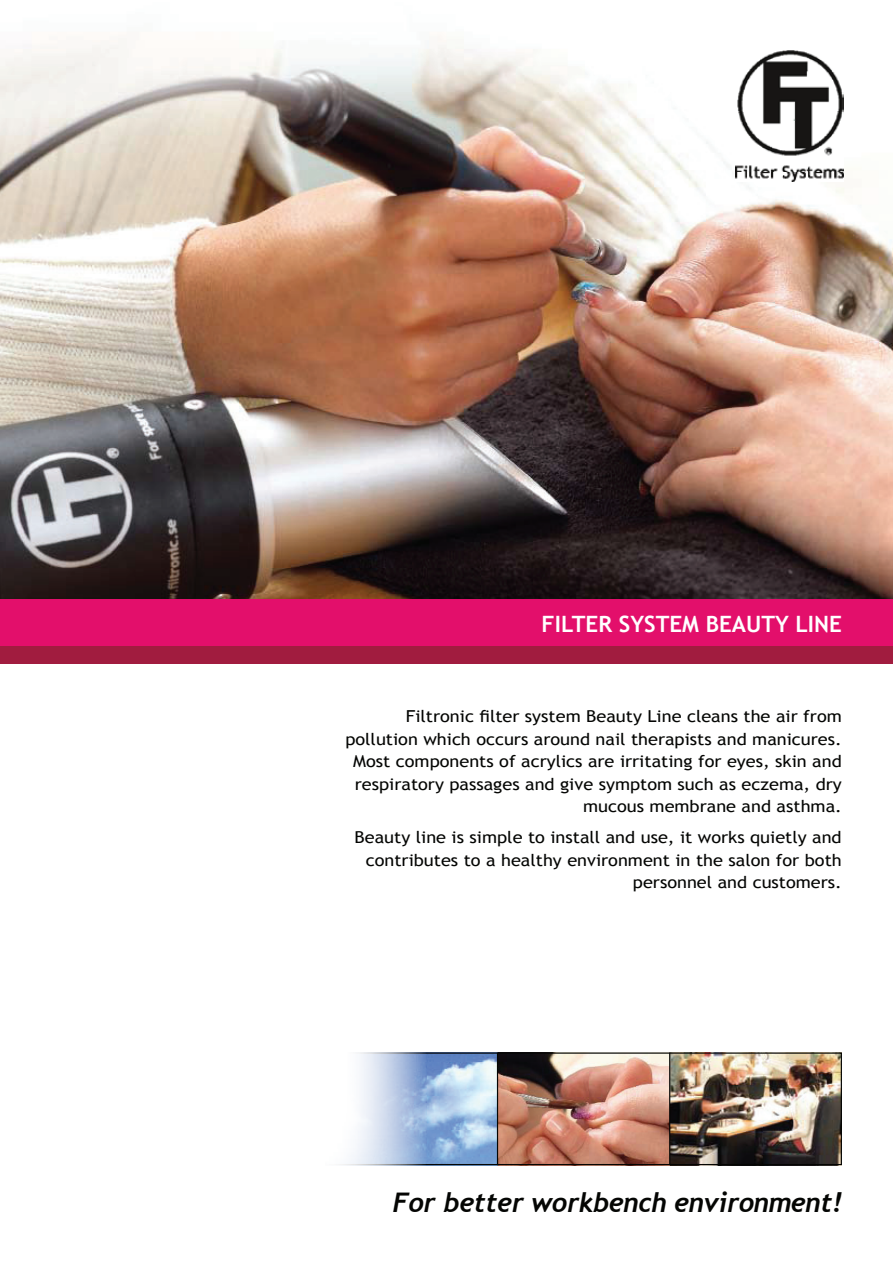
<style>
.page{position:relative;width:893px;height:1263px;background:#fff}
.page>*{position:absolute;margin:0;border:0;box-sizing:border-box;transform-origin:0 0}
.t1{font:italic 700 27px "Trebuchet";letter-spacing:-.01em;color:#040503}
.t2{font:700 22.5px "Trebuchet MS";color:#fff}
.t3{font:16.5px/22.5px "Trebuchet MS";color:#040503;text-align:right;scale:1.1 1}
</style>
<div class="page">
<img style="left:0;top:36px;width:893px;height:564px">
<img style="left:735px;top:50px;width:108px;height:132px">
<div style="left:0;top:600px;width:893px;height:46px;background:#e30f6b"></div>
<div style="left:0;top:646px;width:893px;height:17px;background:#a11c3f"></div>
<img style="left:426px;top:1054px;width:414px;height:109px">
<div style="left:325px;top:1052px;width:517px;height:113px;border:1px solid #040503"></div>
<div style="left:188px;top:899px;width:238px;height:350px;background:#fff"></div>
<hr style="left:669px;top:1052px;width:1px;height:113px;background:#040503">
<hr style="left:497px;top:1052px;width:1px;height:113px;background:#040503">
<h2 class="t2" style="left:542px;top:610px;width:302px">FILTER SYSTEM BEAUTY LINE</h2>
<p class="t3" style="left:345px;top:705px;width:453px">Filtronic filter system Beauty Line cleans the air from pollution which occurs around nail therapists and manicures.<br>Most components of acrylics are irritating for eyes, skin and respiratory passages and give symptom such as eczema, dry mucous membrane and asthma.</p>
<p class="t3" style="left:355px;top:826px;width:444px">Beauty line is simple to install and use, it works quietly and contributes to a healthy environment in the salon for both personnel and customers.</p>
<h1 class="t1" style="left:393px;top:1186px;width:450px">For better workbench environment!</h1>
</div>
